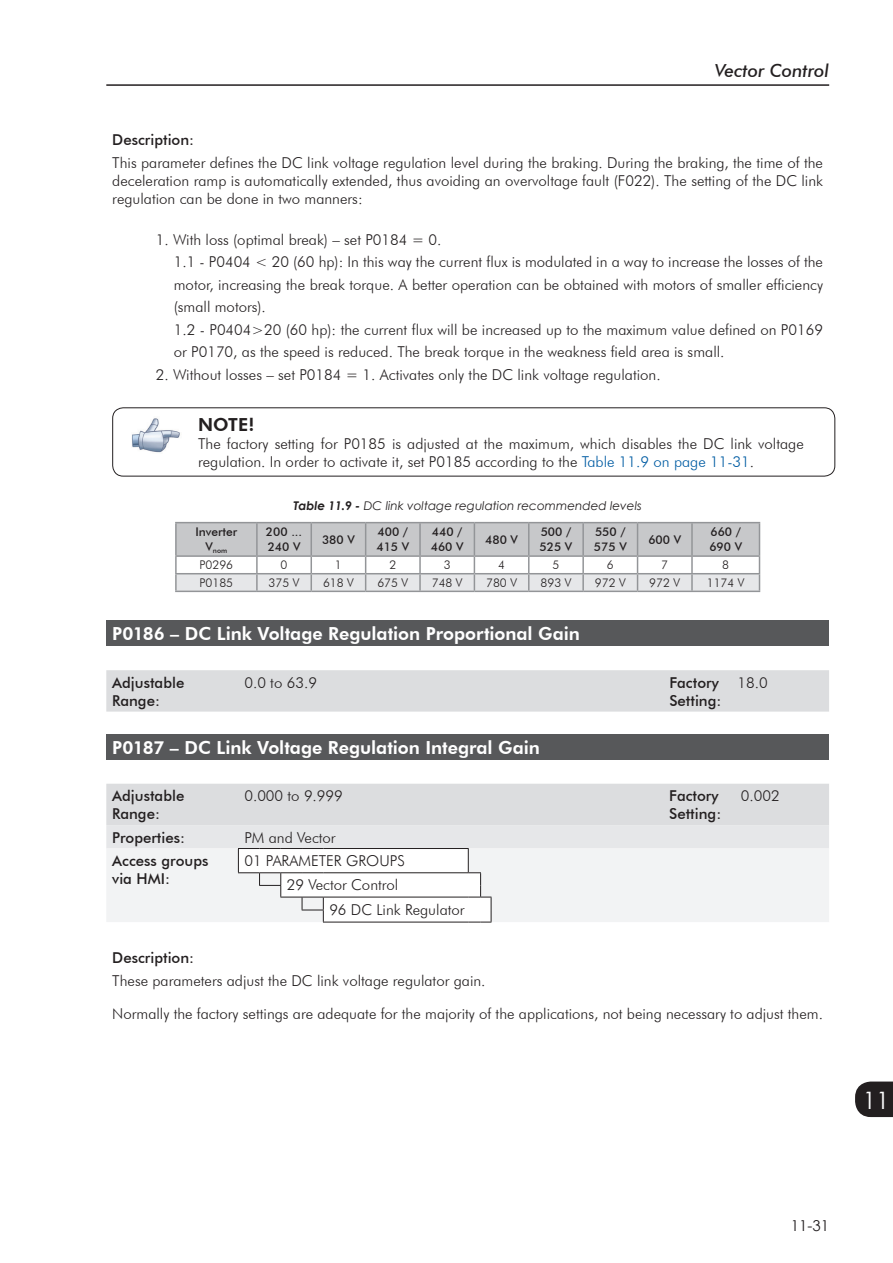
<style>
.page{position:relative;width:893px;height:1263px;background:#fff}
.page>*{position:absolute;margin:0;border:0;box-sizing:border-box;transform-origin:0 0}
.t1{font:24px "Century Gothic";color:#fff}
._100_a_199_copy{font:800 18px "Futura BT";color:#fff}
.t2{font:italic 500 18px "Futura BT";color:#231f20}
.t3{font:800 18px "Futura BT";color:#231f20}
.Parametros{font:300 15px/18px "Futura BT";color:#231f20;text-align:justify}
.TicksTexto{font:300 15px/22.5px "Futura BT";color:#231f20;text-align:justify}
.Parametros-2{font:500 15px/18px "Futura BT";color:#231f20}
.t4{font:15px "Century Gothic";color:#231f20}
.Tabelas{font:500 12px/15px "Futura BT";color:#231f20}
.Tabelas-2{font:300 12px "Futura BT";color:#231f20}
.t5{font:italic 12px "Century Gothic";color:#231f20}
.Tabelas-3{font:500 6.9px "Futura BT";color:#231f20}
.s1{color:#015ca3}
.s2{font-weight:700}
</style>
<div class="page">
<hr style="left:106px;top:84px;width:723px;height:2px;background:#231f20">
<svg style="left:855px;top:1081px;width:38px;height:36px"></svg>
<img style="left:132px;top:418px;width:48px;height:35px">
<div style="left:112px;top:407px;width:723px;height:69px;border:1px solid #231f20;border-radius:11px"></div>
<hr style="left:175px;top:522px;width:82px;height:1px;background:#939598">
<hr style="left:257px;top:522px;width:54px;height:1px;background:#939598">
<hr style="left:311px;top:522px;width:55px;height:1px;background:#939598">
<hr style="left:366px;top:522px;width:54px;height:1px;background:#939598">
<hr style="left:420px;top:522px;width:54px;height:1px;background:#939598">
<hr style="left:474px;top:522px;width:55px;height:1px;background:#939598">
<hr style="left:529px;top:522px;width:54px;height:1px;background:#939598">
<hr style="left:583px;top:522px;width:54px;height:1px;background:#939598">
<hr style="left:637px;top:522px;width:55px;height:1px;background:#939598">
<hr style="left:692px;top:522px;width:68px;height:1px;background:#939598">
<svg style="left:175px;top:523px;width:585px;height:68px"></svg>
<hr style="left:175px;top:591px;width:82px;height:1px;background:#939598">
<hr style="left:257px;top:591px;width:54px;height:1px;background:#939598">
<hr style="left:311px;top:591px;width:55px;height:1px;background:#939598">
<hr style="left:366px;top:591px;width:54px;height:1px;background:#939598">
<hr style="left:420px;top:591px;width:54px;height:1px;background:#939598">
<hr style="left:474px;top:591px;width:55px;height:1px;background:#939598">
<hr style="left:529px;top:591px;width:54px;height:1px;background:#939598">
<hr style="left:583px;top:591px;width:54px;height:1px;background:#939598">
<hr style="left:637px;top:591px;width:55px;height:1px;background:#939598">
<hr style="left:692px;top:591px;width:68px;height:1px;background:#939598">
<div style="left:106px;top:621px;width:723px;height:25px;background:#57585a"></div>
<div style="left:106px;top:670px;width:723px;height:42px;background:#dcdddf"></div>
<div style="left:106px;top:734px;width:723px;height:26px;background:#57585a"></div>
<svg style="left:106px;top:784px;width:723px;height:139px"></svg>
<p class="t2" style="left:715px;top:60px;width:116px">Vector Control</p>
<p class="Parametros-2" style="left:112px;top:131px;width:83px">Description:</p>
<p class="Parametros" style="left:112px;top:154px;width:712px">This parameter defines the DC link voltage regulation level during the braking. During the braking, the time of the deceleration ramp is automatically extended, thus avoiding an overvoltage fault (F022). The setting of the DC link regulation can be done in two manners:</p>
<p class="TicksTexto" style="left:156px;top:228px;width:287px">1. With loss (optimal break) – set P0184 = 0.</p>
<p class="TicksTexto" style="left:174px;top:251px;width:651px">1.1 - P0404 &lt; 20 (60 hp): In this way the current flux is modulated in a way to increase the losses of the motor, increasing the break torque. A better operation can be obtained with motors of smaller efficiency (small motors).</p>
<p class="TicksTexto" style="left:174px;top:318px;width:651px">1.2 - P0404&gt;20 (60 hp): the current flux will be increased up to the maximum value defined on P0169 or P0170, as the speed is reduced. The break torque in the weakness field area is small.</p>
<p class="TicksTexto" style="left:156px;top:363px;width:506px">2. Without losses – set P0184 = 1. Activates only the DC link voltage regulation.</p>
<p class="t3" style="left:198px;top:414px;width:58px">NOTE!</p>
<p class="Parametros" style="left:198px;top:435px;width:607px">The factory setting for P0185 is adjusted at the maximum, which disables the DC link voltage regulation. In order to activate it, set P0185 according to the <span class="s1">Table 11.9 on page 11-31</span>.</p>
<p class="t5" style="left:294px;top:497px;width:350px"><span class="s2">Table 11.9 -</span> DC link voltage regulation recommended levels</p>
<p class="Tabelas" style="left:195px;top:524px;width:43px">Inverter</p>
<p class="Tabelas-3" style="left:206px;top:547px;width:23px"><sup>V</sup>nom</p>
<p class="Tabelas" style="left:266px;top:524px;width:38px">200 ...<br>240 V</p>
<p class="Tabelas" style="left:322px;top:532px;width:34px">380 V</p>
<p class="Tabelas" style="left:376px;top:524px;width:34px">400 /<br>415 V</p>
<p class="Tabelas" style="left:431px;top:524px;width:34px">440 /<br>460 V</p>
<p class="Tabelas" style="left:485px;top:532px;width:34px">480 V</p>
<p class="Tabelas" style="left:540px;top:524px;width:34px">500 /<br>525 V</p>
<p class="Tabelas" style="left:594px;top:524px;width:34px">550 /<br>575 V</p>
<p class="Tabelas" style="left:648px;top:532px;width:34px">600 V</p>
<p class="Tabelas" style="left:709px;top:524px;width:34px">660 /<br>690 V</p>
<p class="Tabelas-2" style="left:200px;top:558px;width:35px">P0296</p>
<p class="Tabelas-2" style="left:281px;top:558px;width:8px">0</p>
<p class="Tabelas-2" style="left:335px;top:558px;width:8px">1</p>
<p class="Tabelas-2" style="left:389px;top:558px;width:8px">2</p>
<p class="Tabelas-2" style="left:444px;top:558px;width:8px">3</p>
<p class="Tabelas-2" style="left:498px;top:558px;width:8px">4</p>
<p class="Tabelas-2" style="left:552px;top:558px;width:8px">5</p>
<p class="Tabelas-2" style="left:607px;top:558px;width:8px">6</p>
<p class="Tabelas-2" style="left:661px;top:558px;width:8px">7</p>
<p class="Tabelas-2" style="left:722px;top:558px;width:8px">8</p>
<p class="Tabelas-2" style="left:200px;top:575px;width:35px">P0185</p>
<p class="Tabelas-2" style="left:269px;top:575px;width:32px">375 V</p>
<p class="Tabelas-2" style="left:323px;top:575px;width:32px">618 V</p>
<p class="Tabelas-2" style="left:377px;top:575px;width:32px">675 V</p>
<p class="Tabelas-2" style="left:432px;top:575px;width:32px">748 V</p>
<p class="Tabelas-2" style="left:486px;top:575px;width:32px">780 V</p>
<p class="Tabelas-2" style="left:540px;top:575px;width:32px">893 V</p>
<p class="Tabelas-2" style="left:595px;top:575px;width:32px">972 V</p>
<p class="Tabelas-2" style="left:649px;top:575px;width:32px">972 V</p>
<p class="Tabelas-2" style="left:707px;top:575px;width:39px">1174 V</p>
<p class="_100_a_199_copy" style="left:112px;top:623px;width:469px">P0186 – DC Link Voltage Regulation Proportional Gain</p>
<p class="Parametros-2" style="left:112px;top:673px;width:74px">Adjustable</p>
<p class="Parametros-2" style="left:112px;top:691px;width:49px">Range:</p>
<p class="Parametros" style="left:244px;top:673px;width:74px">0.0 to 63.9</p>
<p class="Parametros-2" style="left:669px;top:673px;width:54px">Factory<br>Setting:</p>
<p class="Parametros" style="left:737px;top:673px;width:32px">18.0</p>
<p class="_100_a_199_copy" style="left:112px;top:736px;width:429px">P0187 – DC Link Voltage Regulation Integral Gain</p>
<p class="Parametros-2" style="left:112px;top:787px;width:74px">Adjustable</p>
<p class="Parametros-2" style="left:112px;top:805px;width:49px">Range:</p>
<p class="Parametros" style="left:244px;top:787px;width:100px">0.000 to 9.999</p>
<p class="Parametros-2" style="left:669px;top:787px;width:54px">Factory<br>Setting:</p>
<p class="Parametros" style="left:741px;top:787px;width:40px">0.002</p>
<p class="Parametros-2" style="left:112px;top:828px;width:74px">Properties:</p>
<p class="Parametros" style="left:244px;top:828px;width:93px">PM and Vector</p>
<p class="Parametros-2" style="left:112px;top:851px;width:98px">Access groups</p>
<p class="Parametros-2" style="left:112px;top:869px;width:59px">via HMI:</p>
<p class="Parametros" style="left:244px;top:851px;width:162px">01 PARAMETER GROUPS</p>
<p class="Parametros" style="left:287px;top:876px;width:113px">29 Vector Control</p>
<p class="Parametros" style="left:329px;top:901px;width:137px">96 DC Link Regulator</p>
<p class="Parametros-2" style="left:112px;top:948px;width:83px">Description:</p>
<p class="Parametros" style="left:112px;top:972px;width:375px">These parameters adjust the DC link voltage regulator gain.</p>
<p class="Parametros" style="left:112px;top:1005px;width:712px">Normally the factory settings are adequate for the majority of the applications, not being necessary to adjust them.</p>
<h1 class="t1" style="left:863px;top:1083px;width:28px">11</h1>
<p class="t4" style="left:791px;top:1215px;width:40px">11-31</p>
</div>
